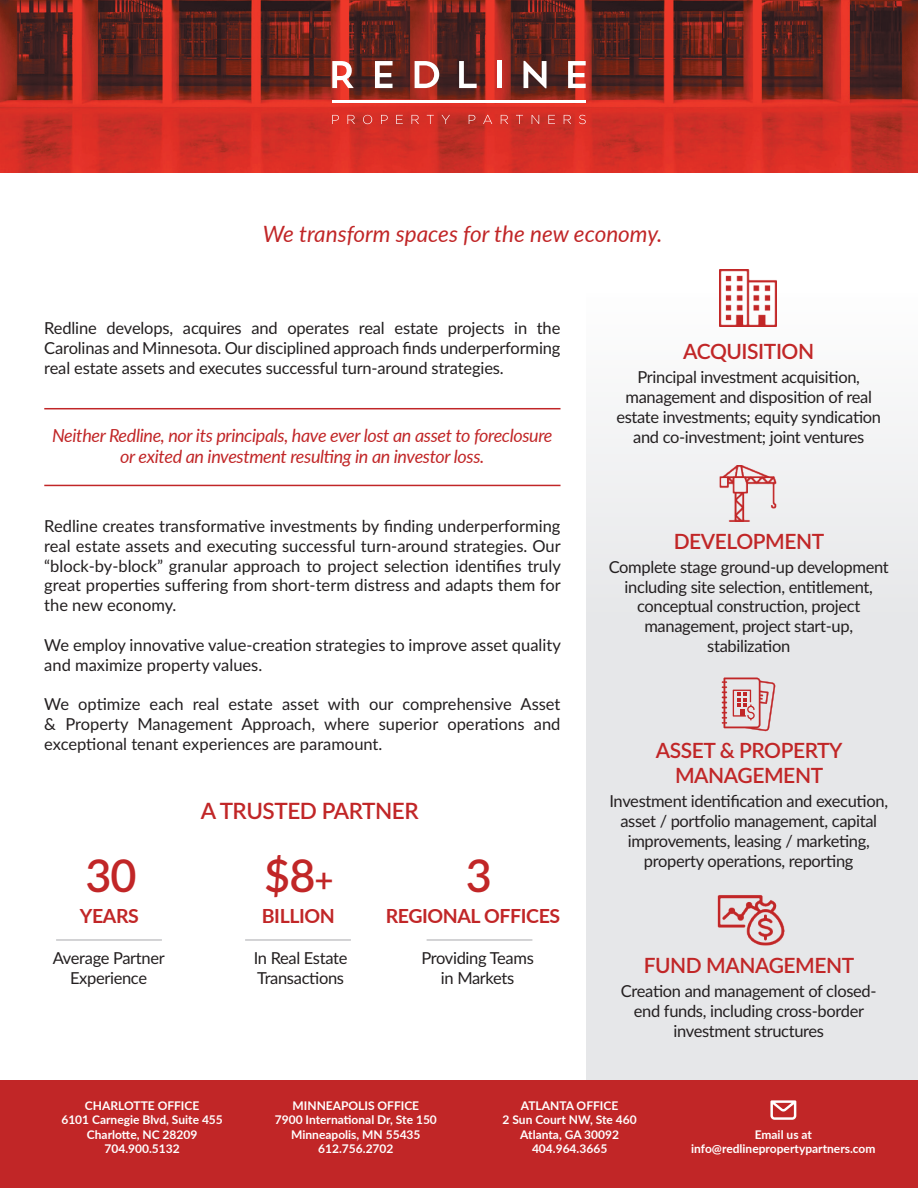
<style>
.page{position:relative;width:918px;height:1188px;background:#fff}
.page>*{position:absolute;margin:0;border:0;box-sizing:border-box;transform-origin:0 0}
.t1{font:600 45px "Lato";color:#c12627}
.t2{font:italic 22.5px "Lato";color:#c12627}
.t3{font:600 22.5px "Lato";letter-spacing:-.02em;color:#c12627}
.t4{font:600 21px/25.2px "Lato";letter-spacing:-.02em;color:#c12627;text-align:center}
.t5{font:700 19.5px "Lato";letter-spacing:-.02em;color:#c12627}
.t6{font:italic 18px/21.6px "Lato";letter-spacing:-.02em;color:#c12627;text-align:center}
.t7{font:16.5px/19.8px "Lato";letter-spacing:-.02em;color:#231f20;text-align:center}
.t8{font:16.5px/19.8px "Lato";color:#231f20}
.t9{font:700 12px/14.4px "Lato";color:#fff;text-align:center}
.s1{font-size:33px}
</style>
<div class="page">
<svg style="left:586px;top:293px;width:332px;height:787px;fill:#e6e7e9"></svg>
<div style="left:0;top:1080px;width:918px;height:108px;background:#c12627"></div>
<img style="left:0;top:0;width:399px;height:172px">
<img style="left:399px;top:0;width:519px;height:172px">
<svg style="left:332px;top:115px;width:7px;height:9px"></svg>
<svg style="left:347px;top:115px;width:8px;height:9px"></svg>
<svg style="left:363px;top:115px;width:9px;height:9px"></svg>
<svg style="left:381px;top:115px;width:7px;height:9px"></svg>
<svg style="left:396px;top:115px;width:7px;height:9px"></svg>
<svg style="left:411px;top:115px;width:8px;height:9px"></svg>
<svg style="left:427px;top:115px;width:7px;height:9px"></svg>
<svg style="left:441px;top:115px;width:9px;height:9px"></svg>
<svg style="left:469px;top:115px;width:6px;height:9px"></svg>
<svg style="left:483px;top:115px;width:9px;height:9px"></svg>
<svg style="left:501px;top:115px;width:7px;height:9px"></svg>
<svg style="left:516px;top:115px;width:7px;height:9px"></svg>
<svg style="left:532px;top:115px;width:7px;height:9px"></svg>
<svg style="left:548px;top:115px;width:7px;height:9px"></svg>
<svg style="left:564px;top:115px;width:7px;height:9px"></svg>
<svg style="left:579px;top:115px;width:7px;height:9px"></svg>
<svg style="left:332px;top:61px;width:22px;height:27px"></svg>
<svg style="left:375px;top:61px;width:18px;height:27px"></svg>
<svg style="left:415px;top:61px;width:24px;height:27px"></svg>
<svg style="left:459px;top:61px;width:18px;height:27px"></svg>
<div style="left:497px;top:61px;width:5px;height:27px;background:#fff"></div>
<svg style="left:524px;top:61px;width:23px;height:27px"></svg>
<svg style="left:568px;top:61px;width:18px;height:27px"></svg>
<hr style="left:332px;top:100px;width:254px;height:3px;background:#fff">
<svg style="left:770px;top:1100px;width:26px;height:20px"></svg>
<hr style="left:44px;top:485px;width:517px;height:1px;background:#c12627">
<hr style="left:44px;top:408px;width:517px;height:1px;background:#c12627">
<hr style="left:56px;top:940px;width:106px;height:1px;background:#a8a9ad">
<hr style="left:245px;top:940px;width:106px;height:1px;background:#a8a9ad">
<hr style="left:427px;top:940px;width:105px;height:1px;background:#a8a9ad">
<img style="left:719px;top:269px;width:57px;height:57px">
<img style="left:719px;top:466px;width:57px;height:56px">
<img style="left:713px;top:889px;width:75px;height:58px">
<svg style="left:722px;top:678px;width:53px;height:53px;background:#dbb2b4"></svg>
<h2 class="t2" style="left:263px;top:218px;width:401px">We transform spaces for the new economy.</h2>
<p class="t7" style="left:44px;top:317px;width:518px;text-align:justify">Redline develops, acquires and operates real estate projects in the Carolinas and Minnesota. Our disciplined approach finds underperforming real estate assets and executes successful turn-around strategies.</p>
<p class="t6" style="left:52px;top:424px;width:502px">Neither Redline, nor its principals, have ever lost an asset to foreclosure or exited an investment resulting in an investor loss.</p>
<p class="t7" style="left:44px;top:515px;width:518px;text-align:justify">Redline creates transformative investments by finding underperforming real estate assets and executing successful turn-around strategies. Our “block-by-block” granular approach to project selection identifies truly great properties suffering from short-term distress and adapts them for the new economy.</p>
<p class="t8" style="left:44px;top:634px;width:518px">We employ innovative value-creation strategies to improve asset quality and maximize property values.</p>
<p class="t7" style="left:44px;top:694px;width:518px;text-align:justify">We optimize each real estate asset with our comprehensive Asset &amp; Property Management Approach, where superior operations and exceptional tenant experiences are paramount.</p>
<h2 class="t3" style="left:201px;top:794px;width:219px">A TRUSTED PARTNER</h2>
<h1 class="t1" style="left:85px;top:843px;width:53px">30</h1>
<h1 class="t1" style="left:264px;top:843px;width:71px">$8<span class="s1">+</span></h1>
<h1 class="t1" style="left:466px;top:843px;width:28px">3</h1>
<p class="t5" style="left:80px;top:902px;width:61px">YEARS</p>
<p class="t5" style="left:262px;top:902px;width:75px">BILLION</p>
<p class="t5" style="left:386px;top:902px;width:176px">REGIONAL OFFICES</p>
<p class="t7" style="left:53px;top:947px;width:114px">Average Partner<br>Experience</p>
<p class="t7" style="left:254px;top:947px;width:95px;text-align:left">In Real Estate<br>Transactions</p>
<p class="t7" style="left:421px;top:947px;width:114px">Providing Teams in Markets</p>
<p class="t4" style="left:683px;top:338px;width:132px">ACQUISITION</p>
<p class="t7" style="left:616px;top:367px;width:266px">Principal investment acquisition, management and disposition of real estate investments; equity syndication and co-investment; joint ventures</p>
<p class="t4" style="left:674px;top:528px;width:152px">DEVELOPMENT</p>
<p class="t7" style="left:609px;top:556px;width:282px">Complete stage ground-up development including site selection, entitlement, conceptual construction, project management, project start-up, stabilization</p>
<p class="t4" style="left:656px;top:737px;width:188px">ASSET &amp; PROPERTY<br>MANAGEMENT</p>
<p class="t7" style="left:609px;top:791px;width:280px">Investment identification and execution, asset / portfolio management, capital improvements, leasing / marketing, property operations, reporting</p>
<p class="t4" style="left:644px;top:952px;width:212px">FUND MANAGEMENT</p>
<p class="t7" style="left:621px;top:980px;width:257px">Creation and management of closed&shy;end funds, including cross-border investment structures</p>
<p class="t9" style="left:61px;top:1098px;width:163px">CHARLOTTE OFFICE<br>6101 Carnegie Blvd, Suite 455<br>Charlotte, NC 28209<br>704.900.5132</p>
<p class="t9" style="left:275px;top:1098px;width:164px">MINNEAPOLIS OFFICE<br>7900 International Dr, Ste 150<br>Minneapolis, MN 55435<br>612.756.2702</p>
<p class="t9" style="left:503px;top:1098px;width:136px">ATLANTA OFFICE<br>2 Sun Court NW, Ste 460<br>Atlanta, GA 30092<br>404.964.3665</p>
<p class="t9" style="left:691px;top:1127px;width:186px">Email us at info@redlinepropertypartners.com</p>
</div>
